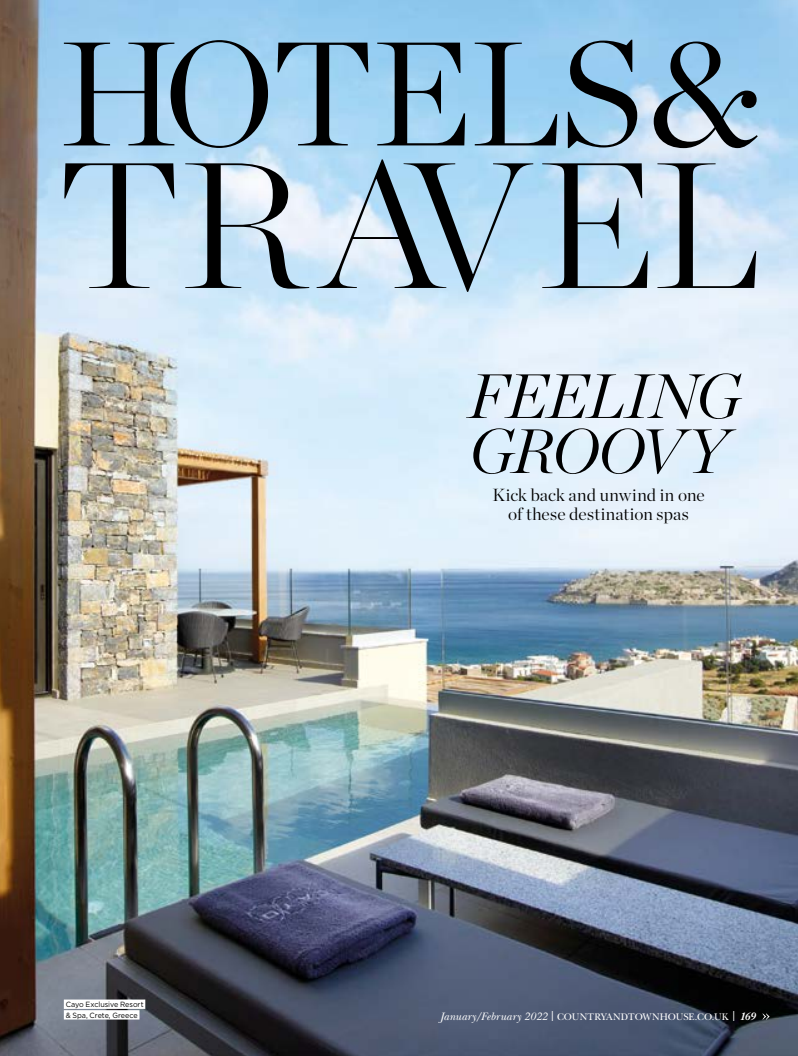
<style>
.page{position:relative;width:798px;height:1056px;background:#fff}
.page>*{position:absolute;margin:0;border:0;box-sizing:border-box;transform-origin:0 0}
.t1{font:200 178.75px "Chronicle Display";letter-spacing:.005em;color:#000}
.t2{font:300 147.5px "Chronicle Display";letter-spacing:-.005em;color:#000}
.t3{font:italic 300 62.5px/55px "Chronicle Display";letter-spacing:-.015em;color:#000}
.t4{font:300 17.5px/18.8px "Chronicle Display";color:#000;text-align:center}
.t5{font:10px "New Baskerville";letter-spacing:.005em;color:#fff}
.t6{font:7.5px/10.6px "Gotham";letter-spacing:-.01em;color:#000;scale:.96 1}
.s1{font-size:156.25px}
.s2{font-style:italic;font-size:11.25px}
.s3{font-style:italic;font-size:15px}
.s4{font-weight:700;font-style:italic;font-size:11.25px}
</style>
<div class="page">
<img style="left:0;top:0;width:797px;height:1056px">
<div style="left:64px;top:999px;width:81px;height:10px;background:#fff"></div>
<div style="left:64px;top:1010px;width:75px;height:9px;background:#fff"></div>
<svg style="left:762px;top:1013px;width:7px;height:7px"></svg>
<h2 class="t2" style="left:60px;top:-19px;width:703px">HOTELS<span class="s1">&amp;</span></h2>
<h1 class="t1" style="left:58px;top:90px;width:705px">TRAVEL</h1>
<h3 class="t3" style="left:467px;top:363px;width:275px">FEELING<br>GROOVY</h3>
<h3 class="t4" style="left:492px;top:484px;width:214px">Kick back and unwind in one of these destination spas</h3>
<p class="t6" style="left:66px;top:999px;width:82px">Cayo Exclusive Resort &amp; Spa, Crete, Greece</p>
<p class="t5" style="left:440px;top:1010px;width:316px"><span class="s2">January/February 2022</span> <span class="s3">|</span> COUNTRYANDTOWNHOUSE.CO.UK <span class="s3">|</span> <span class="s4">169</span></p>
</div>
